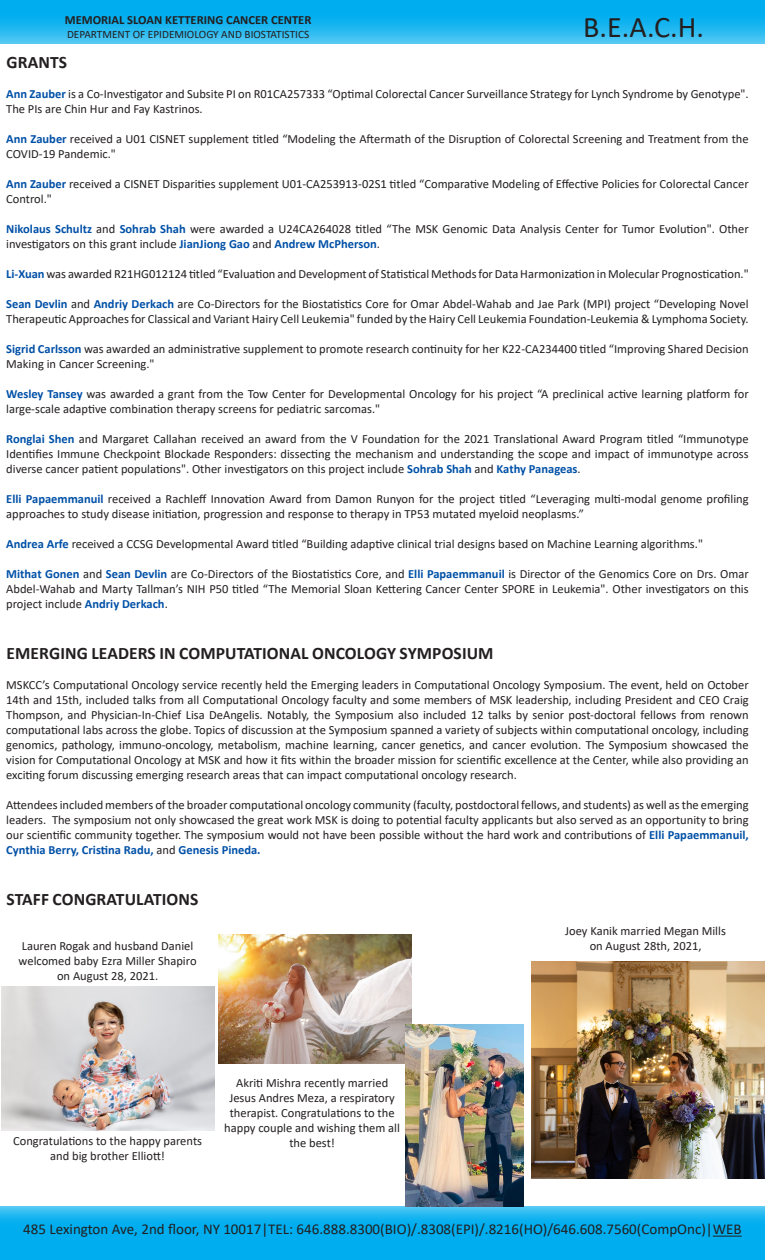
<style>
.page{position:relative;width:765px;height:1260px;background:#fff}
.page>*{position:absolute;margin:0;border:0;box-sizing:border-box;transform-origin:0 0}
.t1{font:30px "Calibri";color:#231f20}
.MAIN_Bar_Headline{font:700 17.5px "Calibri";letter-spacing:.005em;color:#231f20}
.t2{font:15px "Calibri";color:#231f20}
.MAIN_Bar_Content{font:12.5px/15px "Calibri";color:#231f20}
.Staff_Updates_title{font:12.5px/15px "Calibri";color:#231f20;text-align:center}
.t3{font:700 12.5px "Calibri";color:#231f20}
.t4{font:11.25px "Calibri";color:#231f20}
.s1{font-weight:700;color:#0050a7}
</style>
<div class="page">
<svg style="left:0;top:1206px;width:765px;height:54px;background:#0db1ef"></svg>
<svg style="left:0;top:0;width:765px;height:44px;background:#1ab5f0"></svg>
<svg style="left:713px;top:1236px;width:29px;height:1px"></svg>
<img style="left:1px;top:987px;width:213px;height:144px">
<img style="left:531px;top:962px;width:234px;height:217px">
<img style="left:219px;top:934px;width:193px;height:129px">
<img style="left:406px;top:1024px;width:117px;height:182px">
<p class="t3" style="left:65px;top:11px;width:248px">MEMORIAL SLOAN KETTERING CANCER CENTER</p>
<p class="t4" style="left:67px;top:26px;width:244px">DEPARTMENT OF EPIDEMIOLOGY AND BIOSTATISTICS</p>
<p class="t1" style="left:583px;top:7px;width:122px">B.E.A.C.H.</p>
<p class="MAIN_Bar_Headline" style="left:7px;top:49px;width:62px">GRANTS</p>
<p class="MAIN_Bar_Content" style="left:6px;top:86px;width:744px"><span class="s1">Ann Zauber</span> is a Co-Investigator and Subsite PI on R01CA257333 “Optimal Colorectal Cancer Surveillance Strategy for Lynch Syndrome by Genotype".<br>The PIs are Chin Hur and Fay Kastrinos.</p>
<p class="MAIN_Bar_Content" style="left:6px;top:131px;width:744px"><span class="s1">Ann Zauber</span> received a U01 CISNET supplement titled “Modeling the Aftermath of the Disruption of Colorectal Screening and Treatment from the<br>COVID-19 Pandemic."</p>
<p class="MAIN_Bar_Content" style="left:6px;top:176px;width:744px"><span class="s1">Ann Zauber</span> received a CISNET Disparities supplement U01-CA253913-02S1 titled “Comparative Modeling of Effective Policies for Colorectal Cancer<br>Control."</p>
<p class="MAIN_Bar_Content" style="left:6px;top:221px;width:744px"><span class="s1">Nikolaus Schultz</span> and <span class="s1">Sohrab Shah</span> were awarded a U24CA264028 titled “The MSK Genomic Data Analysis Center for Tumor Evolution". Other investigators on this grant include <span class="s1">JianJiong Gao</span> and <span class="s1">Andrew McPherson</span>.</p>
<p class="MAIN_Bar_Content" style="left:6px;top:266px;width:744px"><span class="s1">Li-Xuan</span> was awarded R21HG012124 titled “Evaluation and Development of Statistical Methods for Data Harmonization in Molecular Prognostication."</p>
<p class="MAIN_Bar_Content" style="left:6px;top:296px;width:744px"><span class="s1">Sean Devlin</span> and <span class="s1">Andriy Derkach</span> are Co-Directors for the Biostatistics Core for Omar Abdel-Wahab and Jae Park (MPI) project “Developing Novel<br>Therapeutic Approaches for Classical and Variant Hairy Cell Leukemia" funded by the Hairy Cell Leukemia Foundation-Leukemia &amp; Lymphoma Society.</p>
<p class="MAIN_Bar_Content" style="left:6px;top:341px;width:744px"><span class="s1">Sigrid Carlsson</span> was awarded an administrative supplement to promote research continuity for her K22-CA234400 titled “Improving Shared Decision<br>Making in Cancer Screening."</p>
<p class="MAIN_Bar_Content" style="left:6px;top:386px;width:744px"><span class="s1">Wesley Tansey</span> was awarded a grant from the Tow Center for Developmental Oncology for his project “A preclinical active learning platform for large-scale adaptive combination therapy screens for pediatric sarcomas."</p>
<p class="MAIN_Bar_Content" style="left:6px;top:431px;width:744px;text-align:justify"><span class="s1">Ronglai Shen</span> and Margaret Callahan received an award from the V Foundation for the 2021 Translational Award Program titled “Immunotype Identifies Immune Checkpoint Blockade Responders: dissecting the mechanism and understanding the scope and impact of immunotype across diverse cancer patient populations". Other investigators on this project include <span class="s1">Sohrab Shah</span> and <span class="s1">Kathy Panageas</span>.</p>
<p class="MAIN_Bar_Content" style="left:6px;top:491px;width:744px"><span class="s1">Elli Papaemmanuil</span> received a Rachleff Innovation Award from Damon Runyon for the project titled “Leveraging multi-modal genome profiling approaches to study disease initiation, progression and response to therapy in TP53 mutated myeloid neoplasms.”</p>
<p class="MAIN_Bar_Content" style="left:6px;top:536px;width:698px"><span class="s1">Andrea Arfe</span> received a CCSG Developmental Award titled “Building adaptive clinical trial designs based on Machine Learning algorithms."</p>
<p class="MAIN_Bar_Content" style="left:6px;top:566px;width:744px;text-align:justify"><span class="s1">Mithat Gonen</span> and <span class="s1">Sean Devlin</span> are Co-Directors of the Biostatistics Core, and <span class="s1">Elli Papaemmanuil</span> is Director of the Genomics Core on Drs. Omar Abdel-Wahab and Marty Tallman’s NIH P50 titled “The Memorial Sloan Kettering Cancer Center SPORE in Leukemia". Other investigators on this project include <span class="s1">Andriy Derkach</span>.</p>
<p class="MAIN_Bar_Headline" style="left:7px;top:640px;width:489px">EMERGING LEADERS IN COMPUTATIONAL ONCOLOGY SYMPOSIUM</p>
<p class="MAIN_Bar_Content" style="left:6px;top:677px;width:744px;text-align:justify">MSKCC’s Computational Oncology service recently held the Emerging leaders in Computational Oncology Symposium. The event, held on October 14th and 15th, included talks from all Computational Oncology faculty and some members of MSK leadership, including President and CEO Craig Thompson, and Physician-In-Chief Lisa DeAngelis. Notably, the Symposium also included 12 talks by senior post-doctoral fellows from renown computational labs across the globe. Topics of discussion at the Symposium spanned a variety of subjects within computational oncology, including genomics, pathology, immuno-oncology, metabolism, machine learning, cancer genetics, and cancer evolution. The Symposium showcased the vision for Computational Oncology at MSK and how it fits within the broader mission for scientific excellence at the Center, while also providing an exciting forum discussing emerging research areas that can impact computational oncology research.</p>
<p class="MAIN_Bar_Content" style="left:6px;top:797px;width:744px;text-align:justify">Attendees included members of the broader computational oncology community (faculty, postdoctoral fellows, and students) as well as the emerging leaders. The symposium not only showcased the great work MSK is doing to potential faculty applicants but also served as an opportunity to bring our scientific community together. The symposium would not have been possible without the hard work and contributions of <span class="s1">Elli Papaemmanuil, Cynthia Berry, Cristina Radu,</span> and <span class="s1">Genesis Pineda.</span></p>
<p class="MAIN_Bar_Headline" style="left:7px;top:886px;width:193px">STAFF CONGRATULATIONS</p>
<p class="MAIN_Bar_Content" style="left:22px;top:938px;width:173px">Lauren Rogak and husband Daniel</p>
<p class="MAIN_Bar_Content" style="left:19px;top:953px;width:179px">welcomed baby Ezra Miller Shapiro</p>
<p class="MAIN_Bar_Content" style="left:57px;top:968px;width:103px">on August 28, 2021.</p>
<p class="MAIN_Bar_Content" style="left:13px;top:1133px;width:190px">Congratulations to the happy parents</p>
<p class="MAIN_Bar_Content" style="left:50px;top:1148px;width:116px">and big brother Elliott!</p>
<p class="Staff_Updates_title" style="left:224px;top:1075px;width:177px">Akriti Mishra recently married<br>Jesus Andres Meza, a respiratory therapist. Congratulations to the happy couple and wishing them all the best!</p>
<p class="Staff_Updates_title" style="left:565px;top:923px;width:162px">Joey Kanik married Megan Mills</p>
<p class="Staff_Updates_title" style="left:590px;top:938px;width:113px">on August 28th, 2021,</p>
<p class="t2" style="left:23px;top:1219px;width:720px">485 Lexington Ave, 2nd floor, NY 10017|TEL: 646.888.8300(BIO)/.8308(EPI)/.8216(HO)/646.608.7560(CompOnc)|WEB</p>
</div>
